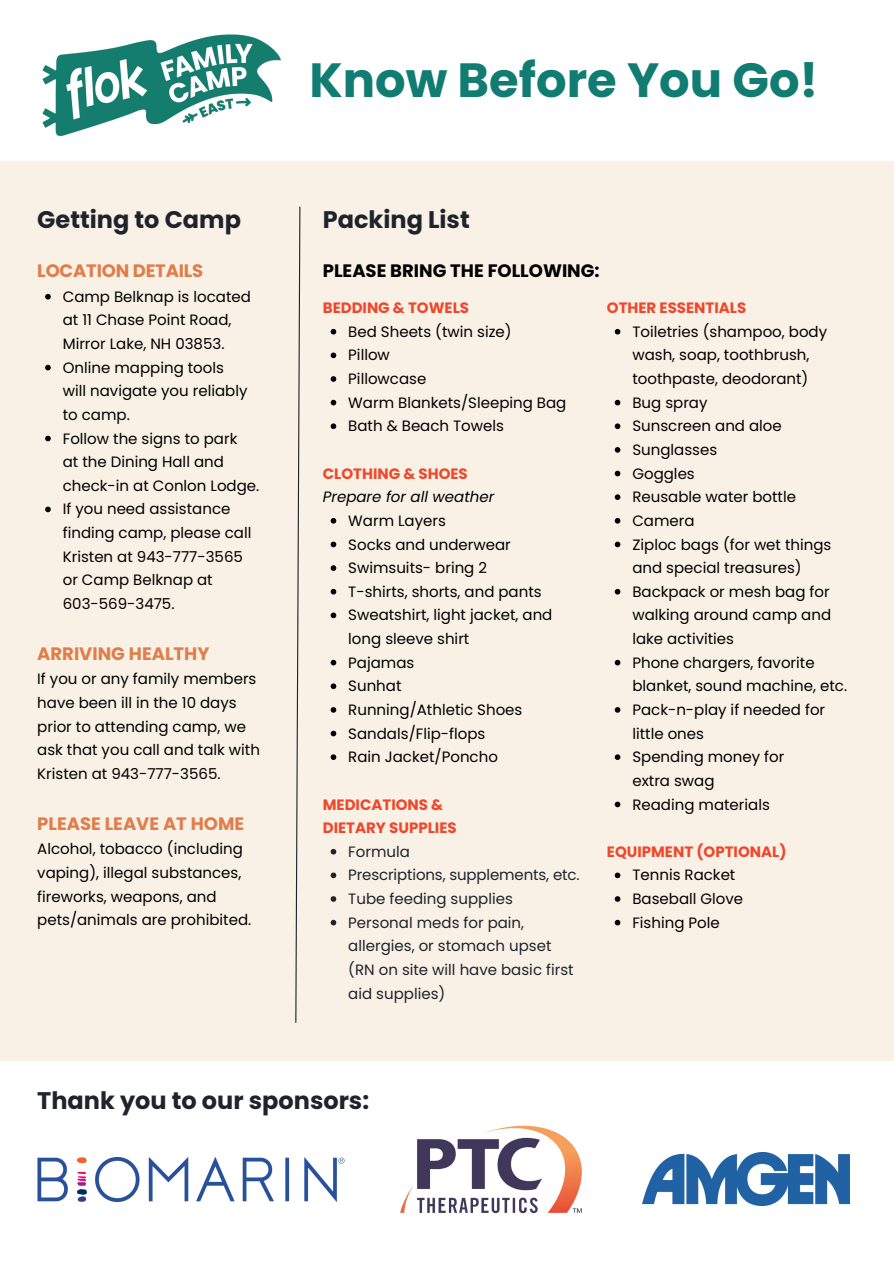
<style>
.page{position:relative;width:894px;height:1264px;background:#fff}
.page>*{position:absolute;margin:0;border:0;box-sizing:border-box;transform-origin:0 0}
.t1{font:700 48px "Poppins";color:#117c71}
.t2{font:700 24px "Poppins";color:#1e232c}
.t3{font:700 18px "Poppins";color:#e07d4b}
.t4{font:700 18px "Poppins";color:#000}
.t5{font:15px/23.7px "Poppins";color:#000}
.t6{font:15px/23.5px "Poppins";color:#1e232c}
.t7{font:700 15px/23.7px "Poppins";color:#ee472c}
.t8{font:italic 15px "Poppins";color:#000}
</style>
<div class="page">
<div style="left:0;top:0;width:893px;height:1263px;background:#f9f1e5"></div>
<div style="left:0;top:0;width:893px;height:161px;background:#fff"></div>
<div style="left:0;top:1061px;width:893px;height:202px;background:#fff"></div>
<img style="left:42px;top:34px;width:239px;height:102px">
<svg style="left:295px;top:206px;width:6px;height:817px"></svg>
<img style="left:37px;top:1156px;width:308px;height:46px">
<img style="left:400px;top:1125px;width:182px;height:89px">
<svg style="left:330px;top:329px;width:6px;height:5px"></svg>
<svg style="left:330px;top:352px;width:6px;height:6px"></svg>
<svg style="left:330px;top:376px;width:6px;height:6px"></svg>
<svg style="left:330px;top:400px;width:6px;height:5px"></svg>
<svg style="left:330px;top:423px;width:6px;height:6px"></svg>
<svg style="left:330px;top:518px;width:6px;height:5px"></svg>
<svg style="left:330px;top:541px;width:6px;height:6px"></svg>
<svg style="left:330px;top:565px;width:6px;height:6px"></svg>
<svg style="left:330px;top:589px;width:6px;height:5px"></svg>
<svg style="left:330px;top:612px;width:6px;height:6px"></svg>
<svg style="left:330px;top:659px;width:6px;height:6px"></svg>
<svg style="left:330px;top:683px;width:6px;height:6px"></svg>
<svg style="left:330px;top:707px;width:6px;height:5px"></svg>
<svg style="left:330px;top:730px;width:6px;height:6px"></svg>
<svg style="left:330px;top:754px;width:6px;height:6px"></svg>
<svg style="left:330px;top:848px;width:6px;height:6px"></svg>
<svg style="left:330px;top:872px;width:6px;height:6px"></svg>
<svg style="left:330px;top:896px;width:6px;height:5px"></svg>
<svg style="left:330px;top:919px;width:6px;height:6px"></svg>
<svg style="left:45px;top:294px;width:6px;height:5px"></svg>
<svg style="left:45px;top:365px;width:6px;height:5px"></svg>
<svg style="left:45px;top:435px;width:6px;height:6px"></svg>
<svg style="left:45px;top:506px;width:6px;height:6px"></svg>
<svg style="left:614px;top:329px;width:6px;height:5px"></svg>
<svg style="left:614px;top:400px;width:6px;height:5px"></svg>
<svg style="left:614px;top:423px;width:6px;height:6px"></svg>
<svg style="left:614px;top:447px;width:6px;height:5px"></svg>
<svg style="left:614px;top:470px;width:6px;height:6px"></svg>
<svg style="left:614px;top:494px;width:6px;height:6px"></svg>
<svg style="left:614px;top:518px;width:6px;height:5px"></svg>
<svg style="left:614px;top:541px;width:6px;height:6px"></svg>
<svg style="left:614px;top:589px;width:6px;height:5px"></svg>
<svg style="left:614px;top:659px;width:6px;height:6px"></svg>
<svg style="left:614px;top:707px;width:6px;height:5px"></svg>
<svg style="left:614px;top:754px;width:6px;height:6px"></svg>
<svg style="left:614px;top:801px;width:6px;height:6px"></svg>
<svg style="left:614px;top:872px;width:6px;height:6px"></svg>
<svg style="left:614px;top:896px;width:6px;height:5px"></svg>
<svg style="left:614px;top:919px;width:6px;height:6px"></svg>
<img style="left:642px;top:1152px;width:206px;height:53px">
<h2 class="t2" style="left:37px;top:202px;width:205px">Getting to Camp</h2>
<p class="t3" style="left:37px;top:258px;width:167px">LOCATION DETAILS</p>
<p class="t5" style="left:63px;top:285px;width:198px">Camp Belknap is located at 11 Chase Point Road,<br>Mirror Lake, NH 03853.<br>Online mapping tools<br>will navigate you reliably to camp.<br>Follow the signs to park<br>at the Dining Hall and check-in at Conlon Lodge.<br>If you need assistance finding camp, please call<br>Kristen at 943-777-3565 or Camp Belknap at<br>603-569-3475.</p>
<p class="t3" style="left:37px;top:640px;width:174px">ARRIVING HEALTHY</p>
<p class="t5" style="left:37px;top:667px;width:224px">If you or any family members have been ill in the 10 days prior to attending camp, we ask that you call and talk with<br>Kristen at 943-777-3565.</p>
<p class="t3" style="left:37px;top:810px;width:208px">PLEASE LEAVE AT HOME</p>
<p class="t5" style="left:37px;top:837px;width:215px">Alcohol, tobacco (including vaping), illegal substances, fireworks, weapons, and pets/animals are prohibited.</p>
<h2 class="t1" style="left:309px;top:47px;width:510px">Know Before You Go!</h2>
<p class="t2" style="left:323px;top:202px;width:148px">Packing List</p>
<p class="t4" style="left:323px;top:258px;width:278px">PLEASE BRING THE FOLLOWING:</p>
<p class="t7" style="left:323px;top:296px;width:148px">BEDDING &amp; TOWELS</p>
<p class="t5" style="left:348px;top:320px;width:220px">Bed Sheets (twin size)<br>Pillow<br>Pillowcase<br>Warm Blankets/Sleeping Bag<br>Bath &amp; Beach Towels</p>
<p class="t7" style="left:323px;top:461px;width:146px">CLOTHING &amp; SHOES</p>
<p class="t8" style="left:323px;top:486px;width:173px">Prepare for all weather</p>
<p class="t5" style="left:348px;top:509px;width:205px">Warm Layers<br>Socks and underwear<br>Swimsuits- bring 2<br>T-shirts, shorts, and pants<br>Sweatshirt, light jacket, and long sleeve shirt<br>Pajamas<br>Sunhat<br>Running/Athletic Shoes<br>Sandals/Flip-flops<br>Rain Jacket/Poncho</p>
<p class="t7" style="left:323px;top:792px;width:135px">MEDICATIONS &amp;<br>DIETARY SUPPLIES</p>
<p class="t6" style="left:348px;top:839px;width:233px">Formula<br>Prescriptions, supplements, etc.<br>Tube feeding supplies<br>Personal meds for pain, allergies, or stomach upset (RN on site will have basic first aid supplies)</p>
<p class="t7" style="left:606px;top:296px;width:141px">OTHER ESSENTIALS</p>
<p class="t5" style="left:632px;top:320px;width:216px">Toiletries (shampoo, body wash, soap, toothbrush, toothpaste, deodorant)<br>Bug spray<br>Sunscreen and aloe<br>Sunglasses<br>Goggles<br>Reusable water bottle<br>Camera<br>Ziploc bags (for wet things and special treasures)<br>Backpack or mesh bag for walking around camp and lake activities<br>Phone chargers, favorite blanket, sound machine, etc.<br>Pack-n-play if needed for little ones<br>Spending money for<br>extra swag<br>Reading materials</p>
<p class="t7" style="left:606px;top:839px;width:181px">EQUIPMENT (OPTIONAL)</p>
<p class="t5" style="left:632px;top:863px;width:112px">Tennis Racket<br>Baseball Glove<br>Fishing Pole</p>
<h3 class="t2" style="left:37px;top:1083px;width:333px">Thank you to our sponsors:</h3>
</div>
